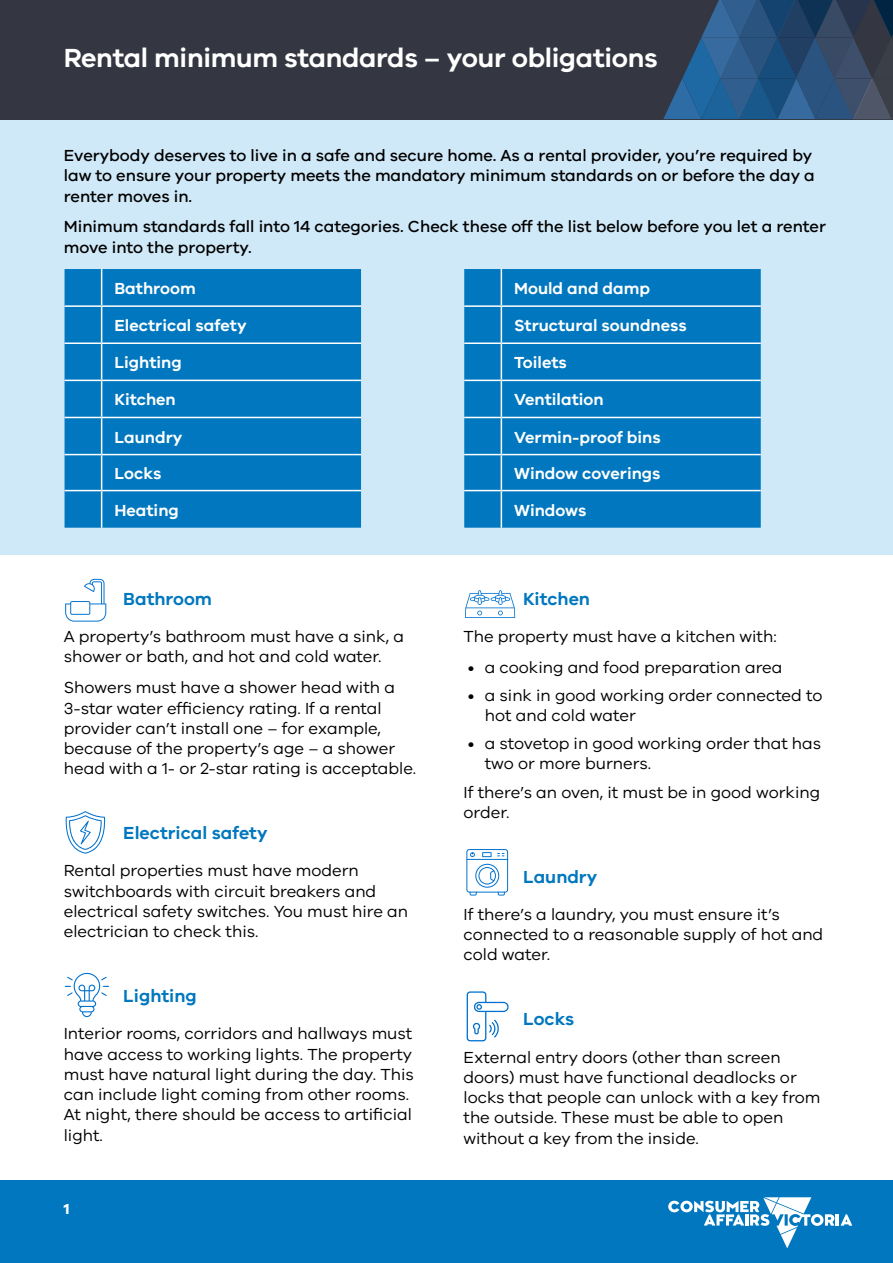
<style>
.page{position:relative;width:893px;height:1263px;background:#fff}
.page>*{position:absolute;margin:0;border:0;box-sizing:border-box;transform-origin:0 0}
.t1{font:600 27px "VIC";letter-spacing:-.01em;color:#fff}
.SUBHEADER{font:600 18px "VIC";color:#0077be}
.Subheader{font:16.5px/20.2px "VIC";color:#000}
.Subheader-2{font:500 16.5px/20.2px "VIC";color:#000}
.Subheader-3{font:600 16.5px "VIC";color:#fff}
.Subheader-4{font:700 15px "VIC";color:#fff}
</style>
<div class="page">
<div style="left:0;top:1180px;width:893px;height:83px;background:#0077be"></div>
<svg style="left:668px;top:1197px;width:184px;height:51px"></svg>
<div style="left:0;top:119px;width:893px;height:436px;background:#d0e9f8"></div>
<div style="left:0;top:0;width:893px;height:119px;background:#343741"></div>
<svg style="left:663px;top:0;width:230px;height:119px"></svg>
<svg style="left:65px;top:579px;width:41px;height:43px"></svg>
<svg style="left:65px;top:811px;width:40px;height:43px"></svg>
<svg style="left:465px;top:590px;width:50px;height:28px"></svg>
<div style="left:65px;top:269px;width:296px;height:259px;background:#0077be"></div>
<hr style="left:101px;top:269px;width:1px;height:36px;background:#fff">
<hr style="left:65px;top:305px;width:37px;height:2px;background:#fff">
<hr style="left:102px;top:305px;width:259px;height:2px;background:#fff">
<hr style="left:101px;top:307px;width:1px;height:35px;background:#fff">
<hr style="left:65px;top:342px;width:37px;height:2px;background:#fff">
<hr style="left:102px;top:342px;width:259px;height:2px;background:#fff">
<hr style="left:101px;top:344px;width:1px;height:36px;background:#fff">
<hr style="left:65px;top:380px;width:37px;height:1px;background:#fff">
<hr style="left:102px;top:380px;width:259px;height:1px;background:#fff">
<hr style="left:101px;top:381px;width:1px;height:36px;background:#fff">
<hr style="left:65px;top:417px;width:37px;height:1px;background:#fff">
<hr style="left:102px;top:417px;width:259px;height:1px;background:#fff">
<hr style="left:101px;top:418px;width:1px;height:36px;background:#fff">
<hr style="left:65px;top:454px;width:37px;height:1px;background:#fff">
<hr style="left:102px;top:454px;width:259px;height:1px;background:#fff">
<hr style="left:101px;top:455px;width:1px;height:35px;background:#fff">
<hr style="left:65px;top:490px;width:37px;height:1px;background:#fff">
<hr style="left:102px;top:490px;width:259px;height:1px;background:#fff">
<hr style="left:101px;top:491px;width:1px;height:37px;background:#fff">
<div style="left:464px;top:269px;width:297px;height:259px;background:#0077be"></div>
<hr style="left:501px;top:269px;width:1px;height:36px;background:#fff">
<hr style="left:464px;top:305px;width:37px;height:2px;background:#fff">
<hr style="left:501px;top:305px;width:260px;height:2px;background:#fff">
<hr style="left:501px;top:307px;width:1px;height:35px;background:#fff">
<hr style="left:464px;top:342px;width:37px;height:2px;background:#fff">
<hr style="left:501px;top:342px;width:260px;height:2px;background:#fff">
<hr style="left:501px;top:344px;width:1px;height:36px;background:#fff">
<hr style="left:464px;top:380px;width:37px;height:1px;background:#fff">
<hr style="left:501px;top:380px;width:260px;height:1px;background:#fff">
<hr style="left:501px;top:381px;width:1px;height:36px;background:#fff">
<hr style="left:464px;top:417px;width:37px;height:1px;background:#fff">
<hr style="left:501px;top:417px;width:260px;height:1px;background:#fff">
<hr style="left:501px;top:418px;width:1px;height:36px;background:#fff">
<hr style="left:464px;top:454px;width:37px;height:1px;background:#fff">
<hr style="left:501px;top:454px;width:260px;height:1px;background:#fff">
<hr style="left:501px;top:455px;width:1px;height:35px;background:#fff">
<hr style="left:464px;top:490px;width:37px;height:1px;background:#fff">
<hr style="left:501px;top:490px;width:260px;height:1px;background:#fff">
<hr style="left:501px;top:491px;width:1px;height:37px;background:#fff">
<svg style="left:65px;top:973px;width:44px;height:44px"></svg>
<svg style="left:466px;top:991px;width:43px;height:51px"></svg>
<svg style="left:466px;top:849px;width:42px;height:46px"></svg>
<p class="t1" style="left:64px;top:41px;width:595px">Rental minimum standards – your obligations</p>
<p class="Subheader-2" style="left:64px;top:145px;width:752px">Everybody deserves to live in a safe and secure home. As a rental provider, you’re required by law to ensure your property meets the mandatory minimum standards on or before the day a renter moves in.</p>
<p class="Subheader-2" style="left:64px;top:216px;width:764px">Minimum standards fall into 14 categories. Check these off the list below before you let a renter move into the property.</p>
<p class="Subheader-3" style="left:114px;top:278px;width:83px">Bathroom</p>
<p class="Subheader-3" style="left:114px;top:316px;width:134px">Electrical safety</p>
<p class="Subheader-3" style="left:114px;top:353px;width:69px">Lighting</p>
<p class="Subheader-3" style="left:114px;top:390px;width:63px">Kitchen</p>
<p class="Subheader-3" style="left:114px;top:427px;width:69px">Laundry</p>
<p class="Subheader-3" style="left:114px;top:463px;width:48px">Locks</p>
<p class="Subheader-3" style="left:114px;top:500px;width:66px">Heating</p>
<p class="SUBHEADER" style="left:123px;top:588px;width:90px">Bathroom</p>
<p class="Subheader" style="left:64px;top:626px;width:342px">A property’s bathroom must have a sink, a shower or bath, and hot and cold water.</p>
<p class="Subheader" style="left:64px;top:677px;width:354px">Showers must have a shower head with a 3-star water efficiency rating. If a rental provider can’t install one – for example, because of the property’s age – a shower head with a 1- or 2-star rating is acceptable.</p>
<p class="SUBHEADER" style="left:123px;top:822px;width:146px">Electrical safety</p>
<p class="Subheader" style="left:64px;top:860px;width:346px">Rental properties must have modern switchboards with circuit breakers and electrical safety switches. You must hire an electrician to check this.</p>
<p class="SUBHEADER" style="left:123px;top:985px;width:75px">Lighting</p>
<p class="Subheader" style="left:64px;top:1023px;width:352px">Interior rooms, corridors and hallways must have access to working lights. The property must have natural light during the day. This can include light coming from other rooms.<br>At night, there should be access to artificial light.</p>
<p class="Subheader-4" style="left:64px;top:1200px;width:7px">1</p>
<p class="Subheader-3" style="left:514px;top:278px;width:137px">Mould and damp</p>
<p class="Subheader-3" style="left:514px;top:316px;width:174px">Structural soundness</p>
<p class="Subheader-3" style="left:514px;top:353px;width:54px">Toilets</p>
<p class="Subheader-3" style="left:514px;top:390px;width:91px">Ventilation</p>
<p class="Subheader-3" style="left:514px;top:427px;width:148px">Vermin-proof bins</p>
<p class="Subheader-3" style="left:514px;top:463px;width:148px">Window coverings</p>
<p class="Subheader-3" style="left:514px;top:500px;width:74px">Windows</p>
<p class="SUBHEADER" style="left:523px;top:588px;width:68px">Kitchen</p>
<p class="Subheader" style="left:463px;top:626px;width:315px">The property must have a kitchen with:</p>
<p class="Subheader" style="left:468px;top:656px;width:316px">• a cooking and food preparation area</p>
<p class="Subheader" style="left:485px;top:685px;width:339px;line-height:19.8px;text-indent:-17px">• a sink in good working order connected to hot and cold water</p>
<p class="Subheader" style="left:485px;top:733px;width:338px;line-height:19.8px;text-indent:-17px">• a stovetop in good working order that has two or more burners.</p>
<p class="Subheader" style="left:463px;top:781px;width:358px">If there’s an oven, it must be in good working order.</p>
<p class="SUBHEADER" style="left:523px;top:866px;width:76px">Laundry</p>
<p class="Subheader" style="left:463px;top:904px;width:361px">If there’s a laundry, you must ensure it’s connected to a reasonable supply of hot and cold water.</p>
<p class="SUBHEADER" style="left:523px;top:1008px;width:53px">Locks</p>
<p class="Subheader" style="left:463px;top:1046px;width:359px">External entry doors (other than screen doors) must have functional deadlocks or locks that people can unlock with a key from the outside. These must be able to open without a key from the inside.</p>
</div>
